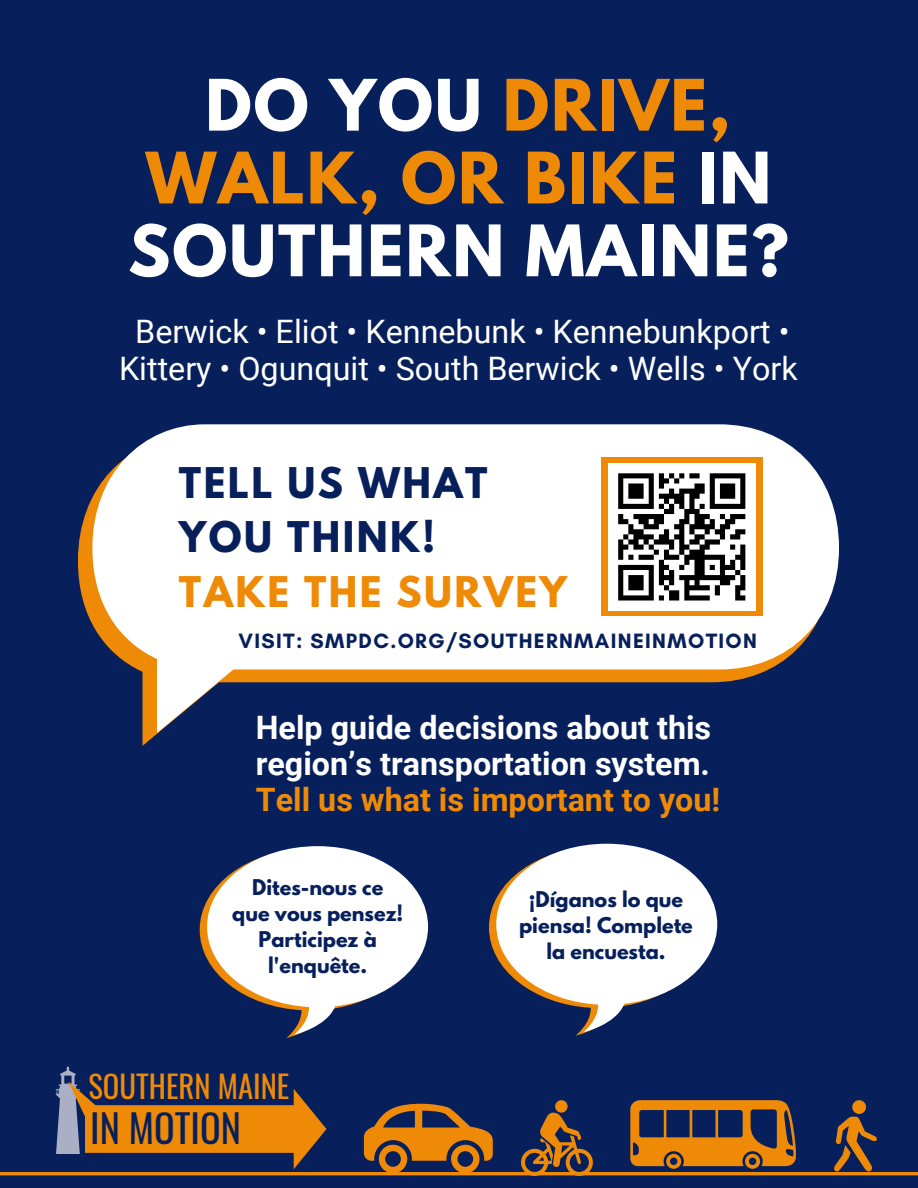
<style>
.page{position:relative;width:918px;height:1188px;background:#07205b}
.page>*{position:absolute;margin:0;border:0;box-sizing:border-box;transform-origin:0 0}
.t1{font:700 62.85px/72.8px "League Spartan";letter-spacing:.03em;color:#fff;text-align:center}
.t2{font:38.4px "Oswald";color:#07205b}
.t3{font:700 37.5px/54.6px "League Spartan";letter-spacing:.065em;color:#07205b}
.t4{font:700 32.25px/36.5px "Roboto";color:#fff}
.t5{font:32.25px/36.5px "Roboto";color:#fff;text-align:center}
.t6{font:30.75px "Oswald";color:#ef8a07}
.t7{font:700 21.15px "Glacial Indifference";letter-spacing:.065em;color:#07205b}
.t8{font:700 19.2px/26.1px "League Spartan";color:#07205b;text-align:center}
.s1{color:#ef8a07}
</style>
<div class="page">
<svg style="left:78px;top:498px;width:691px;height:184px;fill:#ef8a07"></svg>
<svg style="left:92px;top:424px;width:747px;height:245px;fill:#fff"></svg>
<div style="left:602px;top:458px;width:161px;height:158px;background:#ef8a07"></div>
<svg style="left:200px;top:846px;width:228px;height:192px"></svg>
<svg style="left:489px;top:844px;width:228px;height:191px"></svg>
<div style="left:608px;top:463px;width:148px;height:148px;background:#fff"></div>
<div style="left:618px;top:473px;width:36px;height:5px;background:#000"></div>
<div style="left:628px;top:483px;width:16px;height:6px;background:#000"></div>
<div style="left:628px;top:489px;width:16px;height:5px;background:#000"></div>
<div style="left:628px;top:494px;width:16px;height:5px;background:#000"></div>
<svg style="left:618px;top:478px;width:5px;height:26px"></svg>
<div style="left:618px;top:504px;width:36px;height:5px;background:#000"></div>
<div style="left:633px;top:514px;width:31px;height:5px;background:#000"></div>
<div style="left:639px;top:519px;width:10px;height:5px;background:#000"></div>
<div style="left:628px;top:529px;width:16px;height:5px;background:#000"></div>
<div style="left:633px;top:534px;width:21px;height:5px;background:#000"></div>
<div style="left:628px;top:539px;width:11px;height:6px;background:#000"></div>
<div style="left:633px;top:545px;width:11px;height:5px;background:#000"></div>
<svg style="left:618px;top:514px;width:15px;height:46px"></svg>
<div style="left:639px;top:555px;width:15px;height:5px;background:#000"></div>
<div style="left:618px;top:565px;width:36px;height:5px;background:#000"></div>
<div style="left:628px;top:575px;width:16px;height:5px;background:#000"></div>
<div style="left:628px;top:580px;width:16px;height:5px;background:#000"></div>
<div style="left:628px;top:585px;width:16px;height:5px;background:#000"></div>
<svg style="left:618px;top:570px;width:5px;height:25px"></svg>
<div style="left:618px;top:595px;width:36px;height:6px;background:#000"></div>
<svg style="left:644px;top:473px;width:101px;height:128px"></svg>
<div style="left:669px;top:595px;width:10px;height:6px;background:#000"></div>
<div style="left:684px;top:595px;width:26px;height:6px;background:#000"></div>
<div style="left:735px;top:595px;width:10px;height:6px;background:#000"></div>
<svg style="left:521px;top:1100px;width:72px;height:76px"></svg>
<svg style="left:631px;top:1100px;width:165px;height:69px"></svg>
<hr style="left:0;top:1172px;width:918px;height:3px;background:#ef8a07">
<svg style="left:834px;top:1100px;width:43px;height:72px"></svg>
<svg style="left:364px;top:1103px;width:129px;height:69px"></svg>
<svg style="left:55px;top:1067px;width:271px;height:102px"></svg>
<p class="t1" style="left:128px;top:77px;width:662px">DO YOU <span class="s1">DRIVE,<br>WALK, OR BIKE</span> IN<br>SOUTHERN MAINE?</p>
<p class="t5" style="left:119px;top:314px;width:680px">Berwick • Eliot • Kennebunk • Kennebunkport •<br>Kittery • Ogunquit • South Berwick • Wells • York</p>
<h2 class="t3" style="left:179px;top:460px;width:390px">TELL US WHAT<br>YOU THINK!<br><span class="s1">TAKE THE SURVEY</span></h2>
<p class="t7" style="left:239px;top:628px;width:520px">VISIT: SMPDC.ORG/SOUTHERNMAINEINMOTION</p>
<h5 class="t4" style="left:256px;top:709px;width:466px">Help guide decisions about this region’s transportation system.<br><span class="s1">Tell us what is important to you!</span></h5>
<h1 class="t8" style="left:232px;top:877px;width:172px">Dites-nous ce que vous pensez!<br>Participez à l'enquête.</h1>
<h6 class="t8" style="left:519px;top:889px;width:175px">¡Díganos lo que piensa! Complete la encuesta.</h6>
<p class="t6" style="left:88px;top:1063px;width:202px">SOUTHERN MAINE</p>
<p class="t2" style="left:90px;top:1099px;width:152px">IN MOTION</p>
</div>
